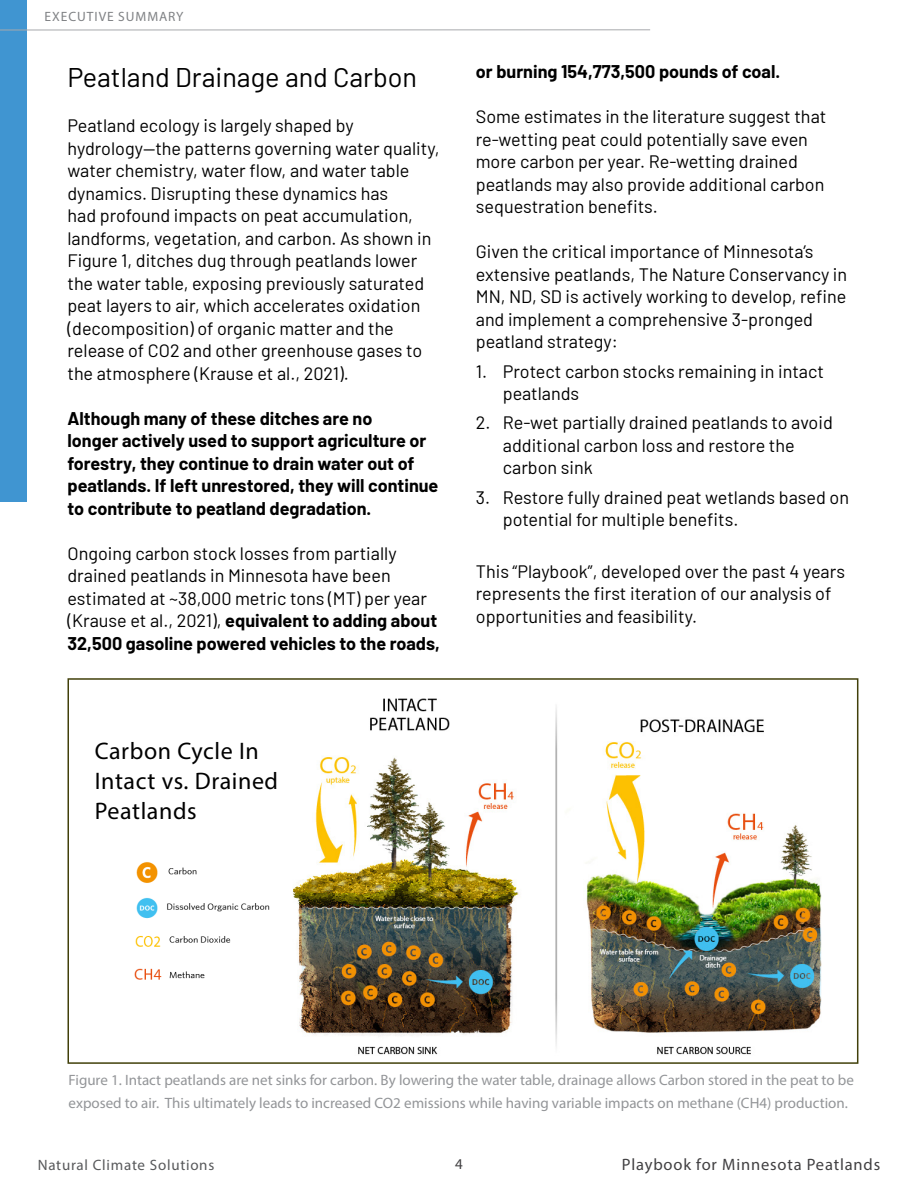
<style>
.page{position:relative;width:918px;height:1188px;background:#fff}
.page>*{position:absolute;margin:0;border:0;box-sizing:border-box;transform-origin:0 0}
.t1{font:27px "Barlow";color:#000}
.t2{font:24px/30px "Myriad Pro";letter-spacing:.025em;color:#000}
.t3{font:18px/22.5px "Barlow";color:#000}
.t4{font:700 18px/22.5px "Barlow";color:#000}
.t5{font:16.5px "Myriad Pro";letter-spacing:.05em;color:#414042}
.t6{font:15px/22.5px "Myriad Pro";color:#939598}
.t7{font:15px "Myriad Pro";letter-spacing:.05em;color:#58595b}
.t8{font:15px "Myriad Pro";color:#414042}
.t9{font:13.5px "Myriad Pro";letter-spacing:.07em;color:#808285}
.s1{font-weight:700}
</style>
<div class="page">
<div style="left:0;top:0;width:27px;height:501px;background:#4095d1"></div>
<hr style="left:0;top:29px;width:650px;height:1px;background:#a7a9ac">
<img style="left:293px;top:698px;width:529px;height:357px">
<img style="left:134px;top:862px;width:136px;height:118px">
<div style="left:68px;top:678px;width:790px;height:386px;border:2px solid #41400a"></div>
<p class="t9" style="left:45px;top:8px;width:141px">EXECUTIVE SUMMARY</p>
<h1 class="t1" style="left:68px;top:58px;width:351px">Peatland Drainage and Carbon</h1>
<p class="t3" style="left:68px;top:113px;width:374px">Peatland ecology is largely shaped by hydrology—the patterns governing water quality, water chemistry, water flow, and water table dynamics. Disrupting these dynamics has<br>had profound impacts on peat accumulation, landforms, vegetation, and carbon. As shown in Figure 1, ditches dug through peatlands lower the water table, exposing previously saturated peat layers to air, which accelerates oxidation (decomposition) of organic matter and the release of CO2 and other greenhouse gases to the atmosphere (Krause et al., 2021).</p>
<p class="t4" style="left:68px;top:406px;width:372px">Although many of these ditches are no<br>longer actively used to support agriculture or forestry, they continue to drain water out of peatlands. If left unrestored, they will continue to contribute to peatland degradation.</p>
<p class="t3" style="left:68px;top:541px;width:374px">Ongoing carbon stock losses from partially drained peatlands in Minnesota have been estimated at ~38,000 metric tons (MT) per year (Krause et al., 2021), <span class="s1">equivalent to adding about 32,500 gasoline powered vehicles to the roads,</span></p>
<h2 class="t2" style="left:95px;top:735px;width:185px">Carbon Cycle In<br>Intact vs. Drained<br>Peatlands</h2>
<p class="t4" style="left:476px;top:59px;width:306px">or burning 154,773,500 pounds of coal.</p>
<p class="t3" style="left:476px;top:104px;width:352px">Some estimates in the literature suggest that re-wetting peat could potentially save even more carbon per year. Re-wetting drained peatlands may also provide additional carbon sequestration benefits.</p>
<p class="t3" style="left:476px;top:239px;width:373px">Given the critical importance of Minnesota’s extensive peatlands, The Nature Conservancy in MN, ND, SD is actively working to develop, refine and implement a comprehensive 3-pronged peatland strategy:</p>
<p class="t3" style="left:503px;top:359px;width:323px;text-indent:-27px">1. Protect carbon stocks remaining in intact peatlands</p>
<p class="t3" style="left:503px;top:410px;width:332px;text-indent:-27px">2. Re-wet partially drained peatlands to avoid additional carbon loss and restore the carbon sink</p>
<p class="t3" style="left:503px;top:485px;width:348px;text-indent:-27px">3. Restore fully drained peat wetlands based on potential for multiple benefits.</p>
<p class="t3" style="left:476px;top:559px;width:371px">This “Playbook”, developed over the past 4 years represents the first iteration of our analysis of opportunities and feasibility.</p>
<p class="t6" style="left:69px;top:1069px;width:787px">Figure 1. Intact peatlands are net sinks for carbon. By lowering the water table, drainage allows Carbon stored in the peat to be exposed to air. This ultimately leads to increased CO2 emissions while having variable impacts on methane (CH4) production.</p>
<p class="t7" style="left:38px;top:1156px;width:178px">Natural Climate Solutions</p>
<p class="t8" style="left:455px;top:1155px;width:9px">4</p>
<p class="t5" style="left:622px;top:1155px;width:260px">Playbook for Minnesota Peatlands</p>
</div>
